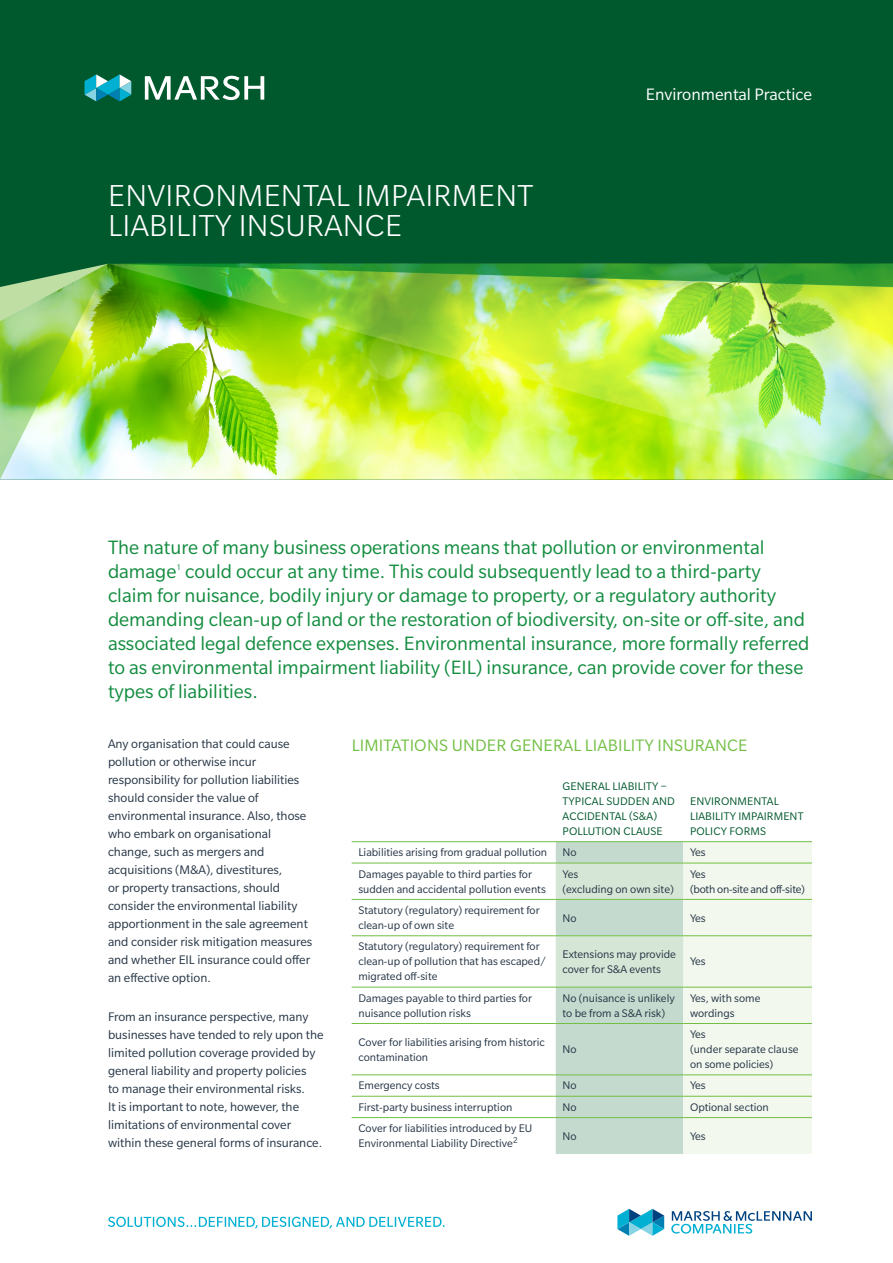
<style>
.page{position:relative;width:893px;height:1263px;background:#fff}
.page>*{position:absolute;margin:0;border:0;box-sizing:border-box;transform-origin:0 0}
.t1{font:300 33px/30px "Slate Pro";letter-spacing:.01em;color:#fff}
.t2{font:21px/24px "Slate Pro";color:#128c3f}
.t3{font:18px "Slate Pro";letter-spacing:.01em;color:#72bf44}
.t4{font:18px "Slate Pro";color:#fff}
.t5{font:13.5px/18px "Slate Pro";color:#243444}
.t6{font:12px/15px "Slate Pro";color:#243444}
.t7{font:12px/15px "Slate Pro";letter-spacing:.01em;color:#00582d}
.t8{font:12px/15px "Slate Pro";letter-spacing:-.02em;color:#243444}
.t9{font:9px "Slate Pro";color:#128c3f}
</style>
<div class="page">
<div style="left:0;top:0;width:893px;height:480px;background:#00582d"></div>
<svg style="left:671px;top:1211px;width:141px;height:22px"></svg>
<svg style="left:617px;top:1209px;width:47px;height:27px"></svg>
<svg style="left:85px;top:74px;width:46px;height:27px"></svg>
<svg style="left:145px;top:76px;width:119px;height:24px"></svg>
<svg style="left:108px;top:1217px;width:337px;height:11px"></svg>
<img style="left:0;top:264px;width:108px;height:216px">
<img style="left:108px;top:264px;width:785px;height:216px">
<svg style="left:556px;top:842px;width:256px;height:312px"></svg>
<hr style="left:352px;top:841px;width:204px;height:1px;background:#72bf44">
<hr style="left:556px;top:841px;width:127px;height:1px;background:#72bf44">
<hr style="left:683px;top:841px;width:129px;height:1px;background:#72bf44">
<hr style="left:352px;top:863px;width:204px;height:1px;background:#72bf44">
<hr style="left:556px;top:863px;width:127px;height:1px;background:#72bf44">
<hr style="left:683px;top:863px;width:129px;height:1px;background:#72bf44">
<hr style="left:352px;top:899px;width:204px;height:1px;background:#72bf44">
<hr style="left:556px;top:899px;width:127px;height:1px;background:#72bf44">
<hr style="left:683px;top:899px;width:129px;height:1px;background:#72bf44">
<hr style="left:352px;top:935px;width:204px;height:1px;background:#72bf44">
<hr style="left:556px;top:935px;width:127px;height:1px;background:#72bf44">
<hr style="left:683px;top:935px;width:129px;height:1px;background:#72bf44">
<hr style="left:352px;top:987px;width:204px;height:1px;background:#72bf44">
<hr style="left:556px;top:987px;width:127px;height:1px;background:#72bf44">
<hr style="left:683px;top:987px;width:129px;height:1px;background:#72bf44">
<hr style="left:352px;top:1023px;width:204px;height:1px;background:#72bf44">
<hr style="left:556px;top:1023px;width:127px;height:1px;background:#72bf44">
<hr style="left:683px;top:1023px;width:129px;height:1px;background:#72bf44">
<hr style="left:352px;top:1074px;width:204px;height:1px;background:#72bf44">
<hr style="left:556px;top:1074px;width:127px;height:1px;background:#72bf44">
<hr style="left:683px;top:1074px;width:129px;height:1px;background:#72bf44">
<hr style="left:352px;top:1096px;width:204px;height:1px;background:#72bf44">
<hr style="left:556px;top:1096px;width:127px;height:1px;background:#72bf44">
<hr style="left:683px;top:1096px;width:129px;height:1px;background:#72bf44">
<hr style="left:352px;top:1117px;width:204px;height:1px;background:#72bf44">
<hr style="left:556px;top:1117px;width:127px;height:1px;background:#72bf44">
<hr style="left:683px;top:1117px;width:129px;height:1px;background:#72bf44">
<h1 class="t1" style="left:108px;top:180px;width:427px">ENVIRONMENTAL IMPAIRMENT<br>LIABILITY INSURANCE</h1>
<h3 class="t4" style="left:646px;top:85px;width:168px">Environmental Practice</h3>
<h2 class="t2" style="left:108px;top:535px;width:658px">The nature of many business operations means that pollution or environmental damage could occur at any time. This could subsequently lead to a third-party</h2>
<p class="t9" style="left:176px;top:563px;width:6px">1</p>
<p class="t2" style="left:108px;top:583px;width:703px">claim for nuisance, bodily injury or damage to property, or a regulatory authority demanding clean-up of land or the restoration of biodiversity, on-site or off-site, and associated legal defence expenses. Environmental insurance, more formally referred to as environmental impairment liability (EIL) insurance, can provide cover for these types of liabilities.</p>
<p class="t5" style="left:108px;top:734px;width:206px">Any organisation that could cause pollution or otherwise incur responsibility for pollution liabilities should consider the value of environmental insurance. Also, those who embark on organisational change, such as mergers and acquisitions (M&amp;A), divestitures,<br>or property transactions, should consider the environmental liability apportionment in the sale agreement and consider risk mitigation measures and whether EIL insurance could offer an effective option.</p>
<p class="t5" style="left:108px;top:1008px;width:217px">From an insurance perspective, many businesses have tended to rely upon the limited pollution coverage provided by general liability and property policies<br>to manage their environmental risks.<br>It is important to note, however, the limitations of environmental cover within these general forms of insurance.</p>
<h3 class="t3" style="left:352px;top:736px;width:397px">LIMITATIONS UNDER GENERAL LIABILITY INSURANCE</h3>
<p class="t7" style="left:563px;top:778px;width:114px">GENERAL LIABILITY –<br>TYPICAL SUDDEN AND<br>ACCIDENTAL (S&amp;A)<br>POLLUTION CLAUSE</p>
<p class="t7" style="left:690px;top:793px;width:115px">ENVIRONMENTAL<br>LIABILITY IMPAIRMENT<br>POLICY FORMS</p>
<p class="t6" style="left:358px;top:845px;width:190px">Liabilities arising from gradual pollution</p>
<p class="t6" style="left:562px;top:845px;width:16px">No</p>
<p class="t6" style="left:690px;top:845px;width:17px">Yes</p>
<p class="t6" style="left:358px;top:866px;width:189px">Damages payable to third parties for sudden and accidental pollution events</p>
<p class="t6" style="left:562px;top:866px;width:113px">Yes<br>(excluding on own site)</p>
<p class="t8" style="left:690px;top:866px;width:117px">Yes<br>(both on-site and off-site)</p>
<p class="t6" style="left:358px;top:903px;width:183px">Statutory (regulatory) requirement for clean-up of own site</p>
<p class="t6" style="left:562px;top:910px;width:16px">No</p>
<p class="t6" style="left:690px;top:910px;width:17px">Yes</p>
<p class="t6" style="left:358px;top:939px;width:189px">Statutory (regulatory) requirement for clean-up of pollution that has escaped/ migrated off-site</p>
<p class="t6" style="left:562px;top:946px;width:115px">Extensions may provide cover for S&amp;A events</p>
<p class="t6" style="left:690px;top:954px;width:17px">Yes</p>
<p class="t6" style="left:358px;top:990px;width:175px">Damages payable to third parties for nuisance pollution risks</p>
<p class="t6" style="left:562px;top:990px;width:114px">No (nuisance is unlikely to be from a S&amp;A risk)</p>
<p class="t6" style="left:690px;top:990px;width:72px">Yes, with some wordings</p>
<p class="t6" style="left:358px;top:1034px;width:188px">Cover for liabilities arising from historic contamination</p>
<p class="t6" style="left:562px;top:1042px;width:16px">No</p>
<p class="t6" style="left:690px;top:1027px;width:110px">Yes<br>(under separate clause on some policies)</p>
<p class="t6" style="left:358px;top:1078px;width:83px">Emergency costs</p>
<p class="t6" style="left:562px;top:1078px;width:16px">No</p>
<p class="t6" style="left:690px;top:1078px;width:17px">Yes</p>
<p class="t6" style="left:358px;top:1099px;width:155px">First-party business interruption</p>
<p class="t6" style="left:562px;top:1099px;width:16px">No</p>
<p class="t6" style="left:690px;top:1099px;width:80px">Optional section</p>
<p class="t6" style="left:358px;top:1121px;width:176px">Cover for liabilities introduced by EU<br>Environmental Liability Directive<sup>2</sup></p>
<p class="t6" style="left:562px;top:1128px;width:16px">No</p>
<p class="t6" style="left:690px;top:1128px;width:17px">Yes</p>
</div>
